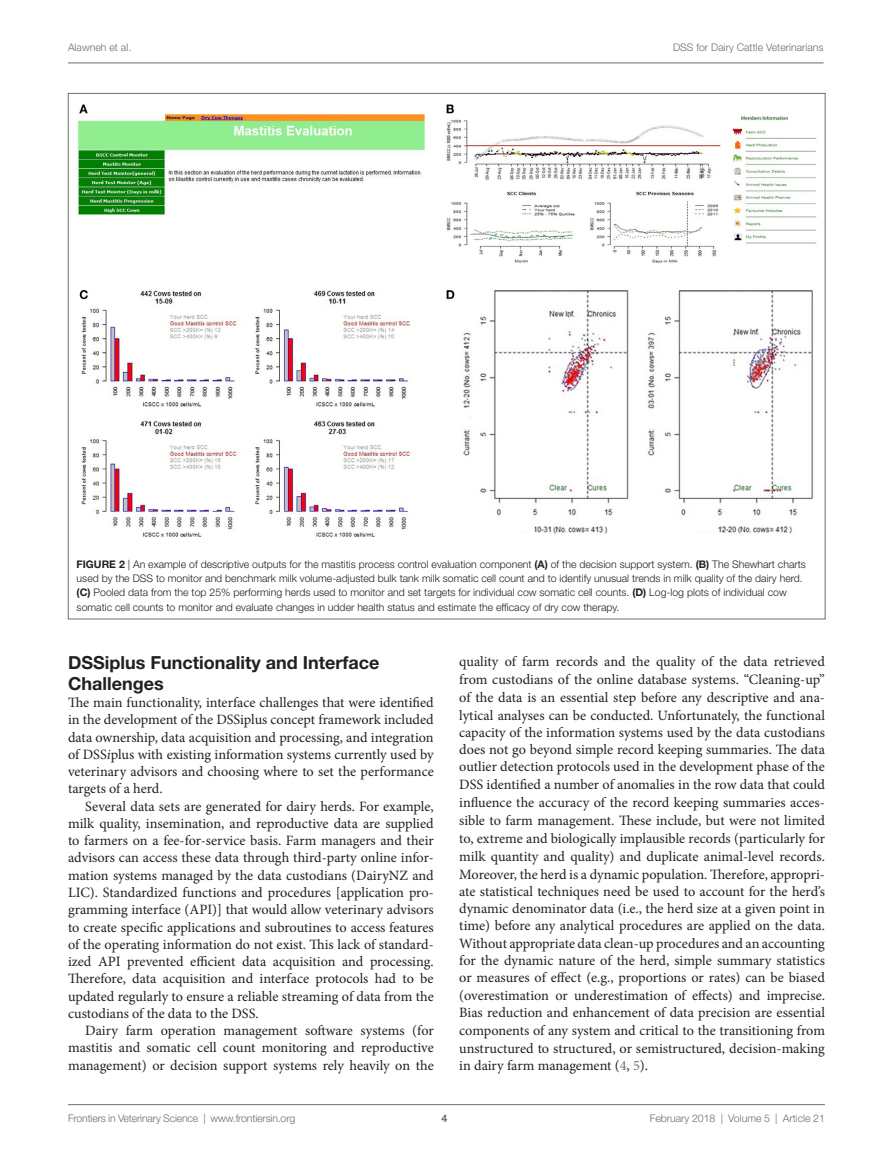
<style>
.page{position:relative;width:893px;height:1170px;background:#fff}
.page>*{position:absolute;margin:0;border:0;box-sizing:border-box;transform-origin:0 0}
.t1{font:700 18px/21px "Helvetica Neue LT Std";color:#231f20}
.t2{font:14.25px/17.5px "Minion Pro";letter-spacing:-.005em;color:#231f20;text-align:justify}
.t3{font:300 10.5px/14.2px "Helvetica Neue LT Std";color:#231f20}
.t4{font:300 10.5px "Helvetica Neue LT Std";color:#6c6d70}
.t5{font:700 10.5px "Helvetica Neue LT Std";color:#6c6d70}
.s1{font-weight:700}
.s2{font-style:italic}
.s3{color:#6c6d70}
</style>
<div class="page">
<img style="left:77px;top:104px;width:740px;height:433px">
<hr style="left:68px;top:63px;width:756px;height:1px;background:#6c6d70">
<hr style="left:68px;top:1104px;width:757px;height:1px;background:#6c6d70">
<p class="t4" style="left:68px;top:41px;width:65px">Alawneh et al.</p>
<p class="t4" style="left:673px;top:41px;width:152px">DSS for Dairy Cattle Veterinarians</p>
<p class="t3" style="left:77px;top:556px;width:731px"><span class="s1">FIGURE 2</span> | An example of descriptive outputs for the mastitis process control evaluation component <span class="s1">(A)</span> of the decision support system. <span class="s1">(B)</span> The Shewhart charts used by the DSS to monitor and benchmark milk volume-adjusted bulk tank milk somatic cell count and to identify unusual trends in milk quality of the dairy herd. <span class="s1">(C)</span> Pooled data from the top 25% performing herds used to monitor and set targets for individual cow somatic cell counts. <span class="s1">(D)</span> Log-log plots of individual cow somatic cell counts to monitor and evaluate changes in udder health status and estimate the efficacy of dry cow therapy.</p>
<p class="t1" style="left:68px;top:651px;width:313px">DSSiplus Functionality and Interface<br>Challenges</p>
<p class="t2" style="left:68px;top:693px;width:367px">The main functionality, interface challenges that were identified in the development of the DSSiplus concept framework included data ownership, data acquisition and processing, and integration of DSS<span class="s2">i</span>plus with existing information systems currently used by veterinary advisors and choosing where to set the performance targets of a herd.</p>
<p class="t2" style="left:68px;top:797px;width:367px;text-indent:17px">Several data sets are generated for dairy herds. For example, milk quality, insemination, and reproductive data are supplied to farmers on a fee-for-service basis. Farm managers and their advisors can access these data through third-party online infor&shy;mation systems managed by the data custodians (DairyNZ and LIC). Standardized functions and procedures [application pro&shy;gramming interface (API)] that would allow veterinary advisors to create specific applications and subroutines to access features of the operating information do not exist. This lack of standard&shy;ized API prevented efficient data acquisition and processing.<br>Therefore, data acquisition and interface protocols had to be updated regularly to ensure a reliable streaming of data from the custodians of the data to the DSS.</p>
<p class="t2" style="left:68px;top:1021px;width:367px;text-indent:17px">Dairy farm operation management software systems (for mastitis and somatic cell count monitoring and reproductive management) or decision support systems rely heavily on the</p>
<p class="t2" style="left:459px;top:653px;width:367px">quality of farm records and the quality of the data retrieved from custodians of the online database systems. “Cleaning-up” of the data is an essential step before any descriptive and ana&shy;lytical analyses can be conducted. Unfortunately, the functional capacity of the information systems used by the data custodians does not go beyond simple record keeping summaries. The data outlier detection protocols used in the development phase of the DSS identified a number of anomalies in the row data that could influence the accuracy of the record keeping summaries acces&shy;sible to farm management. These include, but were not limited to, extreme and biologically implausible records (particularly for milk quantity and quality) and duplicate animal-level records.<br>Moreover, the herd is a dynamic population. Therefore, appropri&shy;ate statistical techniques need be used to account for the herd’s dynamic denominator data (i.e., the herd size at a given point in time) before any analytical procedures are applied on the data.<br>Without appropriate data clean-up procedures and an accounting for the dynamic nature of the herd, simple summary statistics or measures of effect (e.g., proportions or rates) can be biased (overestimation or underestimation of effects) and imprecise.<br>Bias reduction and enhancement of data precision are essential components of any system and critical to the transitioning from unstructured to structured, or semistructured, decision-making in dairy farm management (<span class="s3">4</span>, <span class="s3">5</span>).</p>
<p class="t4" style="left:68px;top:1111px;width:229px">Frontiers in Veterinary Science | www.frontiersin.org</p>
<p class="t4" style="left:650px;top:1111px;width:177px">February 2018 | Volume 5 | Article 21</p>
<p class="t5" style="left:441px;top:1111px;width:7px">4</p>
</div>
